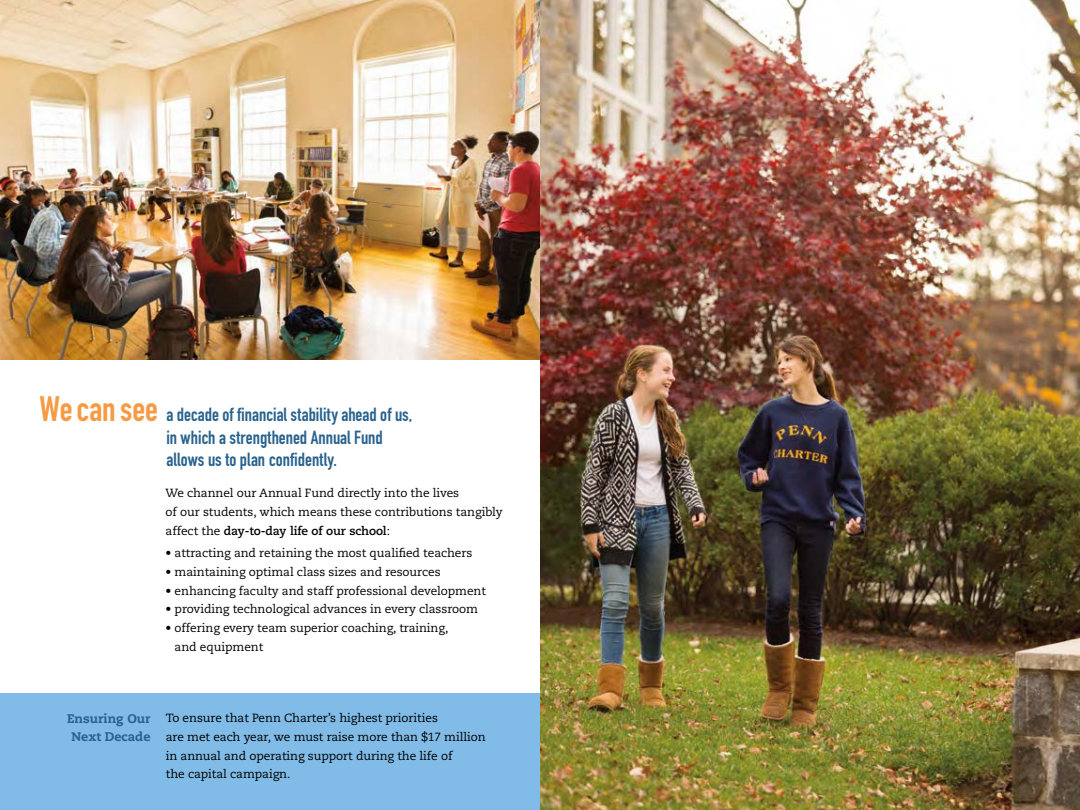
<style>
.page{position:relative;width:1080px;height:810px;background:#fff}
.page>*{position:absolute;margin:0;border:0;box-sizing:border-box;transform-origin:0 0}
.t1{font:18.75px/22.5px "DIN Engschrift Std";color:#28628e}
.t2{font:800 12.5px/18.8px "Caecilia LT Std";color:#28628e;text-align:center}
.t3{font:11.88px/18.8px "Caecilia LT Std";letter-spacing:-.005em;color:#000}
.s1{font-size:34.88px;color:#f69a43}
.s2{font-weight:700}
</style>
<div class="page">
<div style="left:0;top:694px;width:540px;height:116px;background:#80bce7"></div>
<img style="left:0;top:0;width:540px;height:360px">
<img style="left:540px;top:0;width:540px;height:810px">
<h1 class="t1" style="left:166px;top:403px;width:248px;text-indent:-127px"><span class="s1">We can see</span> a decade of financial stability ahead of us, in which a strengthened Annual Fund allows us to plan confidently.</h1>
<p class="t3" style="left:166px;top:484px;width:339px">We channel our Annual Fund directly into the lives<br>of our students, which means these contributions tangibly affect the <span class="s2">day-to-day life of our school</span>:</p>
<p class="t3" style="left:166px;top:544px;width:308px">• attracting and retaining the most qualified teachers</p>
<p class="t3" style="left:166px;top:563px;width:277px">• maintaining optimal class sizes and resources</p>
<p class="t3" style="left:166px;top:581px;width:322px">• enhancing faculty and staff professional development</p>
<p class="t3" style="left:166px;top:600px;width:314px">• providing technological advances in every classroom</p>
<p class="t3" style="left:175px;top:619px;width:275px;text-indent:-9px">• offering every team superior coaching, training, and equipment</p>
<p class="t2" style="left:67px;top:709px;width:85px">Ensuring Our<br>Next Decade</p>
<p class="t3" style="left:166px;top:709px;width:321px">To ensure that Penn Charter’s highest priorities<br>are met each year, we must raise more than $17 million in annual and operating support during the life of<br>the capital campaign.</p>
</div>
